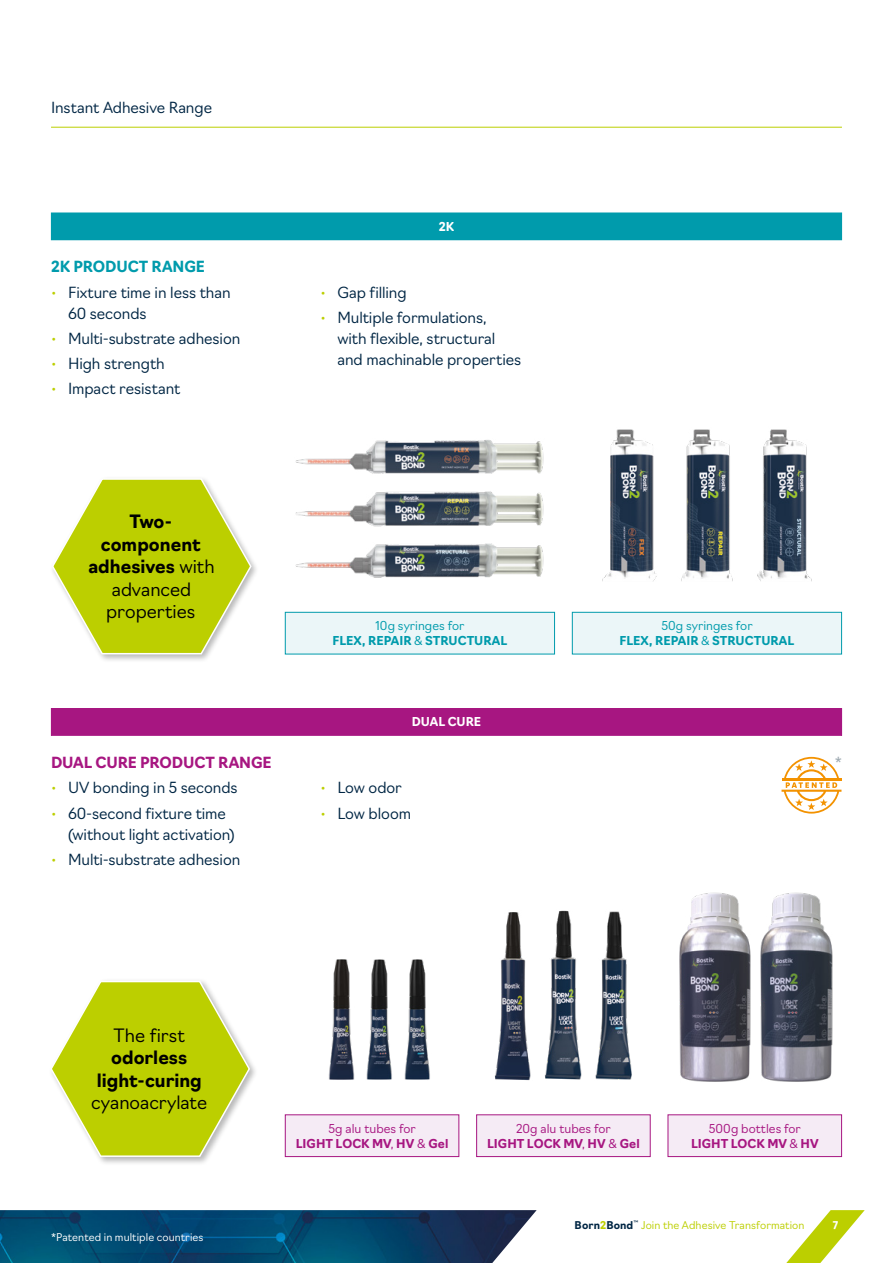
<style>
.page{position:relative;width:893px;height:1263px;background:#fff}
.page>*{position:absolute;margin:0;border:0;box-sizing:border-box;transform-origin:0 0}
.t1{font:700 18px/22.5px "Navigo";color:#000;text-align:center}
.t2{font:300 18px "Navigo";color:#000}
.t3{font:300 15px/21px "Navigo";letter-spacing:-.005em;color:#002644}
.t4{font:700 15px "Navigo";letter-spacing:-.005em;color:#a71681}
.t5{font:700 15px "Navigo";letter-spacing:-.005em;color:#009bac}
.t6{font:300 15px "Navigo";color:#9da9b1}
.t7{font:700 12px/15px "Navigo";color:#009bac;text-align:center}
.t8{font:300 12px/15px "Navigo";letter-spacing:.005em;color:#a71681;text-align:center}
.t9{font:700 12px/15px "Navigo";letter-spacing:.005em;color:#a71681;text-align:center}
.t10{font:700 12px "Navigo";letter-spacing:.005em;color:#fff}
.t11{font:300 10.5px "Navigo";letter-spacing:.01em;color:#bccf00}
.t12{font:300 10.5px "Navigo";letter-spacing:.01em;color:#fff}
.t13{font:700 10.5px "Navigo";color:#fff}
.s1{color:#bccf00}
.s2{font-weight:300}
.s3{font-weight:700}
.s4{font-weight:700;color:#002644}
</style>
<div class="page">
<img style="left:0;top:1210px;width:537px;height:53px">
<hr style="left:51px;top:127px;width:791px;height:1px;background:#bccf00">
<div style="left:51px;top:709px;width:791px;height:26px;background:#a71681"></div>
<div style="left:51px;top:708px;width:791px;height:28px;border:1px solid #a71681"></div>
<div style="left:51px;top:213px;width:791px;height:27px;background:#009bac"></div>
<div style="left:50px;top:476px;width:210px;height:187px;background:#000;opacity:.28"></div>
<svg style="left:51px;top:477px;width:201px;height:178px"></svg>
<div style="left:48px;top:978px;width:210px;height:187px;background:#000;opacity:.28"></div>
<svg style="left:49px;top:979px;width:202px;height:179px"></svg>
<div style="left:285px;top:612px;width:270px;height:42px;background:#ebf6f8"></div>
<div style="left:285px;top:612px;width:270px;height:42px;border:1px solid #009bac"></div>
<div style="left:572px;top:612px;width:270px;height:42px;background:#ebf6f8"></div>
<div style="left:572px;top:612px;width:270px;height:42px;border:1px solid #009bac"></div>
<div style="left:285px;top:1115px;width:174px;height:41px;background:#f5ebf5"></div>
<div style="left:285px;top:1114px;width:174px;height:43px;border:1px solid #a71681"></div>
<div style="left:477px;top:1115px;width:173px;height:41px;background:#f5ebf5"></div>
<div style="left:476px;top:1114px;width:175px;height:43px;border:1px solid #a71681"></div>
<div style="left:668px;top:1115px;width:174px;height:41px;background:#f5ebf5"></div>
<div style="left:668px;top:1114px;width:174px;height:43px;border:1px solid #a71681"></div>
<img style="left:295px;top:543px;width:249px;height:35px">
<img style="left:295px;top:440px;width:249px;height:34px">
<img style="left:295px;top:491px;width:249px;height:36px">
<img style="left:602px;top:429px;width:210px;height:153px">
<img style="left:679px;top:892px;width:154px;height:190px">
<img style="left:366px;top:959px;width:26px;height:121px">
<img style="left:328px;top:959px;width:27px;height:121px">
<img style="left:404px;top:959px;width:26px;height:121px">
<img style="left:544px;top:910px;width:38px;height:170px">
<img style="left:595px;top:911px;width:37px;height:169px">
<img style="left:495px;top:912px;width:36px;height:169px">
<svg style="left:781px;top:757px;width:60px;height:56px"></svg>
<svg style="left:786px;top:1210px;width:79px;height:53px"></svg>
<p class="t3" style="left:51px;top:95px;width:163px">Instant Adhesive Range</p>
<p class="t5" style="left:51px;top:255px;width:155px">2K PRODUCT RANGE</p>
<p class="t3" style="left:68px;top:280px;width:164px;text-indent:-17px"><span class="s1">•</span> Fixture time in less than<br>60 seconds</p>
<p class="t3" style="left:51px;top:327px;width:191px"><span class="s1">•</span> Multi-substrate adhesion</p>
<p class="t3" style="left:51px;top:352px;width:115px"><span class="s1">•</span> High strength</p>
<p class="t3" style="left:51px;top:377px;width:131px"><span class="s1">•</span> Impact resistant</p>
<p class="t1" style="left:88px;top:509px;width:128px">Two&shy;component adhesives <span class="s2">with advanced properties</span></p>
<p class="t4" style="left:51px;top:751px;width:222px">DUAL CURE PRODUCT RANGE</p>
<p class="t3" style="left:51px;top:776px;width:188px"><span class="s1">•</span> UV bonding in 5 seconds</p>
<p class="t3" style="left:68px;top:801px;width:168px;text-indent:-17px"><span class="s1">•</span> 60-second fixture time (without light activation)</p>
<p class="t3" style="left:51px;top:848px;width:191px"><span class="s1">•</span> Multi-substrate adhesion</p>
<p class="t10" style="left:439px;top:217px;width:17px">2K</p>
<p class="t3" style="left:320px;top:280px;width:88px"><span class="s1">•</span> Gap filling</p>
<p class="t3" style="left:337px;top:306px;width:185px;text-indent:-17px"><span class="s1">•</span> Multiple formulations,<br>with flexible, structural and machinable properties</p>
<p class="t7" style="left:333px;top:617px;width:176px"><span class="s2">10g syringes for<br></span>FLEX, REPAIR <span class="s2">&amp;</span> STRUCTURAL</p>
<p class="t7" style="left:620px;top:617px;width:176px"><span class="s2">50g syringes for<br></span>FLEX, REPAIR <span class="s2">&amp;</span> STRUCTURAL</p>
<p class="t10" style="left:412px;top:713px;width:71px">DUAL CURE</p>
<p class="t3" style="left:320px;top:776px;width:83px"><span class="s1">•</span> Low odor</p>
<p class="t3" style="left:320px;top:801px;width:92px"><span class="s1">•</span> Low bloom</p>
<p class="t6" style="left:835px;top:751px;width:9px">*</p>
<p class="t2" style="left:114px;top:1021px;width:73px">The first</p>
<p class="t1" style="left:97px;top:1045px;width:107px">odorless light-curing</p>
<p class="t2" style="left:91px;top:1088px;width:117px">cyanoacrylate</p>
<p class="t12" style="left:51px;top:1228px;width:154px">*Patented in multiple countries</p>
<p class="t9" style="left:296px;top:1120px;width:154px"><span class="s2">5g alu tubes for<br></span>LIGHT LOCK MV<span class="s2">,</span> HV <span class="s2">&amp;</span> Gel</p>
<p class="t8" style="left:487px;top:1120px;width:154px">20g alu tubes for<br><span class="s3">LIGHT LOCK MV</span>, <span class="s3">HV</span> &amp; <span class="s3">Gel</span></p>
<p class="t8" style="left:691px;top:1120px;width:129px">500g bottles for<br><span class="s3">LIGHT LOCK MV</span> &amp; <span class="s3">HV</span></p>
<p class="t11" style="left:575px;top:1217px;width:231px"><span class="s4">Born</span><span class="s3">2</span><span class="s4">Bond</span><sup>™</sup> Join the Adhesive Transformation</p>
<p class="t13" style="left:833px;top:1217px;width:7px">7</p>
</div>
